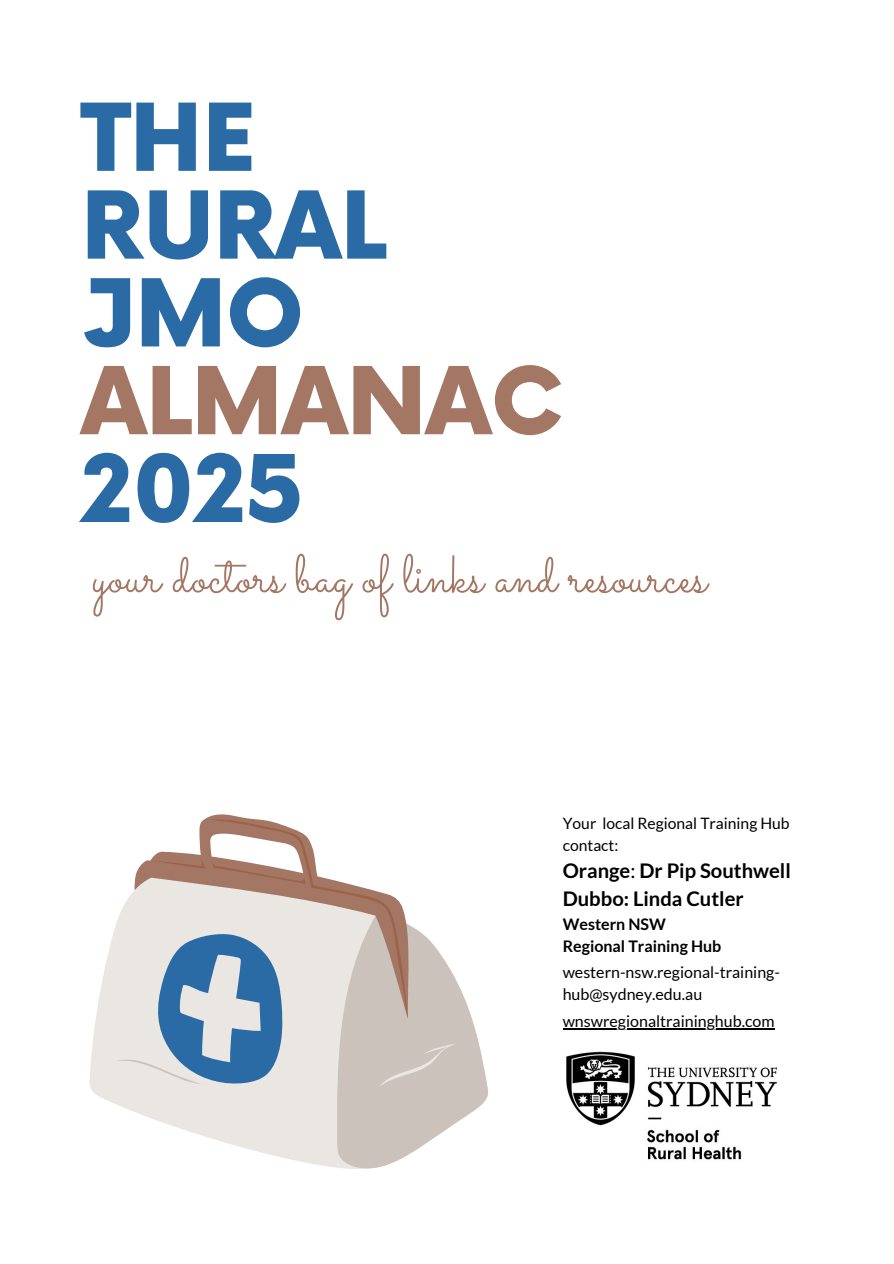
<style>
.page{position:relative;width:894px;height:1264px;background:#fff}
.page>*{position:absolute;margin:0;border:0;box-sizing:border-box;transform-origin:0 0}
.t1{font:900 91.05px/87.8px "Now";color:#2a6ba6}
.t2{font:53.55px "Sacramento";color:#a47764}
.t3{font:700 20.25px "Lato";color:#000}
.t4{font:16.05px/22.2px "Lato";color:#000}
.t5{font:700 16.05px "Lato";color:#000}
.t6{font:15.75px/21.8px "Lato";color:#000}
.s1{color:#a47764}
.s2{font-weight:400}
</style>
<div class="page">
<svg style="left:89px;top:891px;width:45px;height:213px;fill:#edeae6"></svg>
<svg style="left:116px;top:910px;width:373px;height:259px"></svg>
<svg style="left:157px;top:1018px;width:126px;height:67px;background:#789cbd"></svg>
<svg style="left:134px;top:814px;width:274px;height:204px;fill:#eae6e1"></svg>
<svg style="left:153px;top:818px;width:254px;height:200px"></svg>
<img style="left:566px;top:1051px;width:211px;height:109px">
<hr style="left:562px;top:1027px;width:212px;height:2px;background:#000">
<h1 class="t1" style="left:81px;top:100px;width:484px">THE<br>RURAL<br>JMO<br><span class="s1">ALMANAC<br></span>2025</h1>
<h2 class="t2" style="left:92px;top:542px;width:616px">your doctors bag of links and resources</h2>
<p class="t6" style="left:562px;top:812px;width:228px">Your local Regional Training Hub contact:</p>
<p class="t3" style="left:562px;top:857px;width:229px">Orange<span class="s2">:</span> Dr Pip Southwell</p>
<p class="t3" style="left:562px;top:886px;width:182px">Dubbo: Linda Cutler</p>
<p class="t5" style="left:562px;top:913px;width:105px">Western NSW</p>
<p class="t5" style="left:562px;top:936px;width:160px">Regional Training Hub</p>
<p class="t4" style="left:562px;top:960px;width:219px">western-nsw.regional-training&shy;hub@sydney.edu.au</p>
<p class="t4" style="left:562px;top:1009px;width:213px">wnswregionaltraininghub.com</p>
</div>
